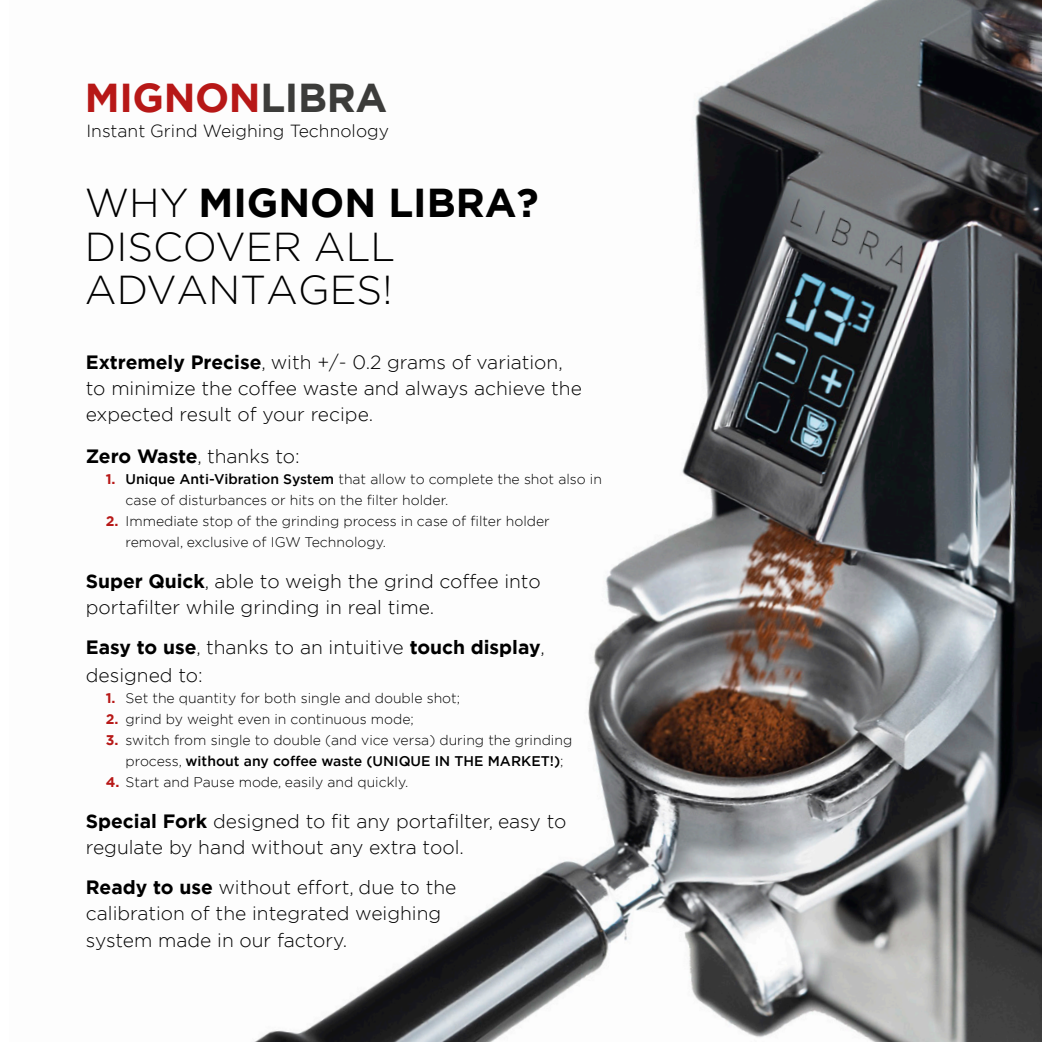
<style>
.page{position:relative;width:1042px;height:1042px;background:#fff}
.page>*{position:absolute;margin:0;border:0;box-sizing:border-box;transform-origin:0 0}
.t1{font:300 40.25px/43.8px "Gotham";color:#000}
.t2{font:700 40.25px "Gotham";letter-spacing:-.01em;color:#b71817}
.t3{font:300 19.25px/26.2px "Gotham";color:#000}
.t4{font:300 17.5px "Gotham";color:#000}
.t5{font:300 14px/21px "Gotham";color:#000}
.s1{color:#3c3c3a}
.s2{font-weight:700}
.s3{font-weight:700;color:#b71817}
.s4{font-weight:500}
</style>
<div class="page">
<img style="left:254px;top:0;width:788px;height:1042px">
<p class="t2" style="left:85px;top:71px;width:304px">MIGNON<span class="s1">LIBRA</span></p>
<p class="t4" style="left:87px;top:120px;width:304px">Instant Grind Weighing Technology</p>
<p class="t1" style="left:85px;top:180px;width:455px">WHY <span class="s2">MIGNON LIBRA?<br></span>DISCOVER ALL<br>ADVANTAGES!</p>
<p class="t3" style="left:86px;top:348px;width:497px"><span class="s2">Extremely Precise</span>, with +/- 0.2 grams of variation, to minimize the coffee waste and always achieve the expected result of your recipe.</p>
<p class="t3" style="left:86px;top:443px;width:216px"><span class="s2">Zero Waste</span>, thanks to:</p>
<p class="t5" style="left:126px;top:468px;width:478px;text-indent:-20px"><span class="s3">1.</span> <span class="s4">Unique Anti-Vibration System</span> that allow to complete the shot also in case of disturbances or hits on the filter holder.</p>
<p class="t5" style="left:126px;top:510px;width:426px;text-indent:-20px"><span class="s3">2.</span> Immediate stop of the grinding process in case of filter holder removal, exclusive of IGW Technology.</p>
<p class="t3" style="left:86px;top:567px;width:456px"><span class="s2">Super Quick</span>, able to weigh the grind coffee into portafilter while grinding in real time.</p>
<p class="t3" style="left:86px;top:633px;width:461px;line-height:28px"><span class="s2">Easy to use</span>, thanks to an intuitive <span class="s2">touch display</span>, designed to:</p>
<p class="t5" style="left:106px;top:687px;width:356px"><span class="s3">1.</span> Set the quantity for both single and double shot;</p>
<p class="t5" style="left:106px;top:708px;width:310px"><span class="s3">2.</span> grind by weight even in continuous mode;</p>
<p class="t5" style="left:126px;top:729px;width:448px;text-indent:-20px"><span class="s3">3.</span> switch from single to double (and vice versa) during the grinding process, <span class="s4">without any coffee waste (UNIQUE IN THE MARKET!)</span>;</p>
<p class="t5" style="left:106px;top:771px;width:304px"><span class="s3">4.</span> Start and Pause mode, easily and quickly.</p>
<p class="t3" style="left:86px;top:807px;width:482px"><span class="s2">Special Fork</span> designed to fit any portafilter, easy to regulate by hand without any extra tool.</p>
<p class="t3" style="left:86px;top:873px;width:372px"><span class="s2">Ready to use</span> without effort, due to the calibration of the integrated weighing system made in our factory.</p>
</div>
